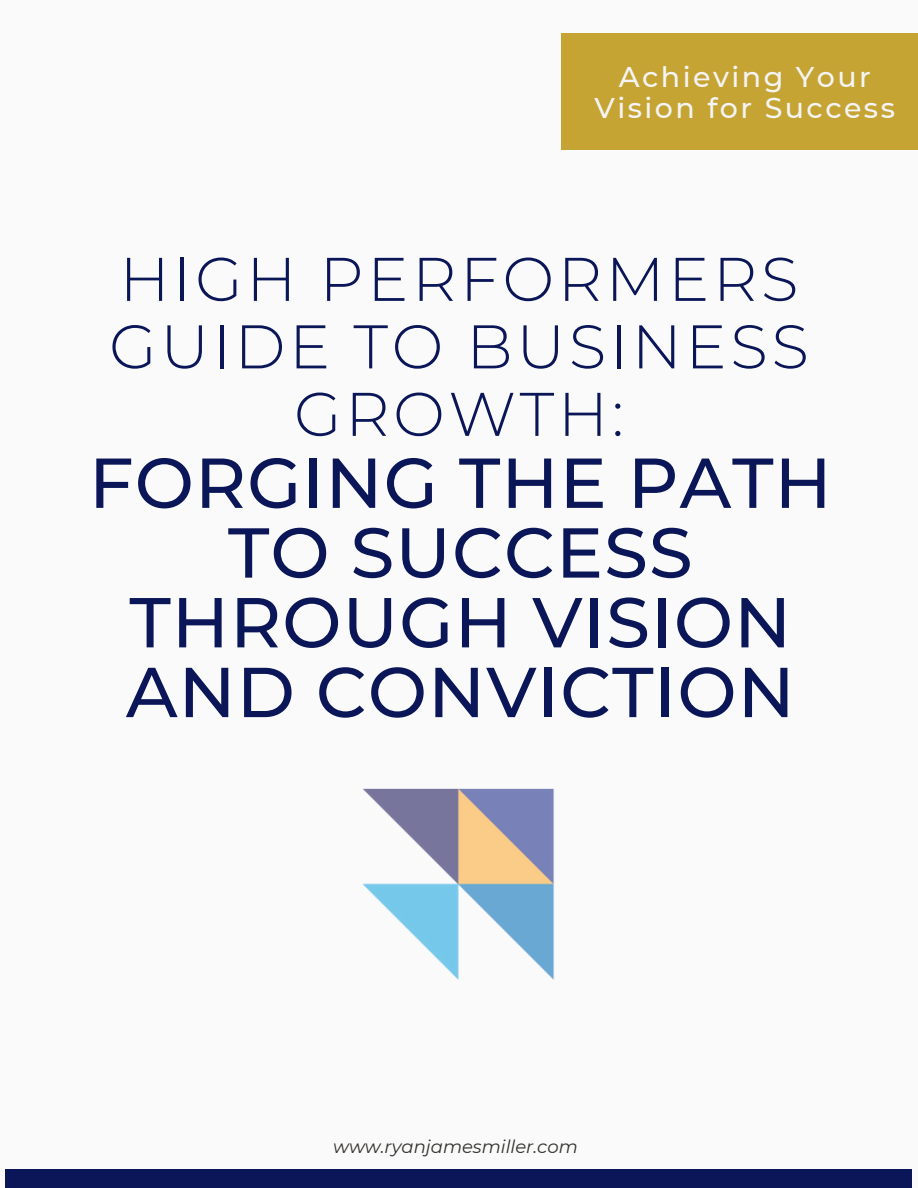
<style>
.page{position:relative;width:918px;height:1188px;background:#fafafa}
.page>*{position:absolute;margin:0;border:0;box-sizing:border-box;transform-origin:0 0}
.t1{font:500 70.5px/69.8px "Montserrat";letter-spacing:.015em;color:#0a1657;text-align:center}
.t2{font:300 61.5px/67.5px "Montserrat";letter-spacing:.06em;color:#0a1657;text-align:center}
.t3{font:500 28.5px/30.3px "Montserrat";letter-spacing:.085em;color:#f4f4f4;text-align:center}
.t4{font:italic 18px "Montserrat";color:#32312d}
</style>
<div class="page">
<div style="left:561px;top:33px;width:357px;height:117px;background:#c6a434"></div>
<img style="left:362px;top:788px;width:192px;height:192px">
<div style="left:6px;top:1170px;width:906px;height:18px;background:#0a1657"></div>
<p class="t3" style="left:595px;top:61px;width:302px">Achieving Your<br>Vision for Success</p>
<p class="t2" style="left:109px;top:243px;width:701px">HIGH PERFORMERS<br>GUIDE TO BUSINESS<br>GROWTH:</p>
<p class="t1" style="left:89px;top:445px;width:744px">FORGING THE PATH<br>TO SUCCESS<br>THROUGH VISION<br>AND CONVICTION</p>
<p class="t4" style="left:333px;top:1135px;width:246px">www.ryanjamesmiller.com</p>
</div>
